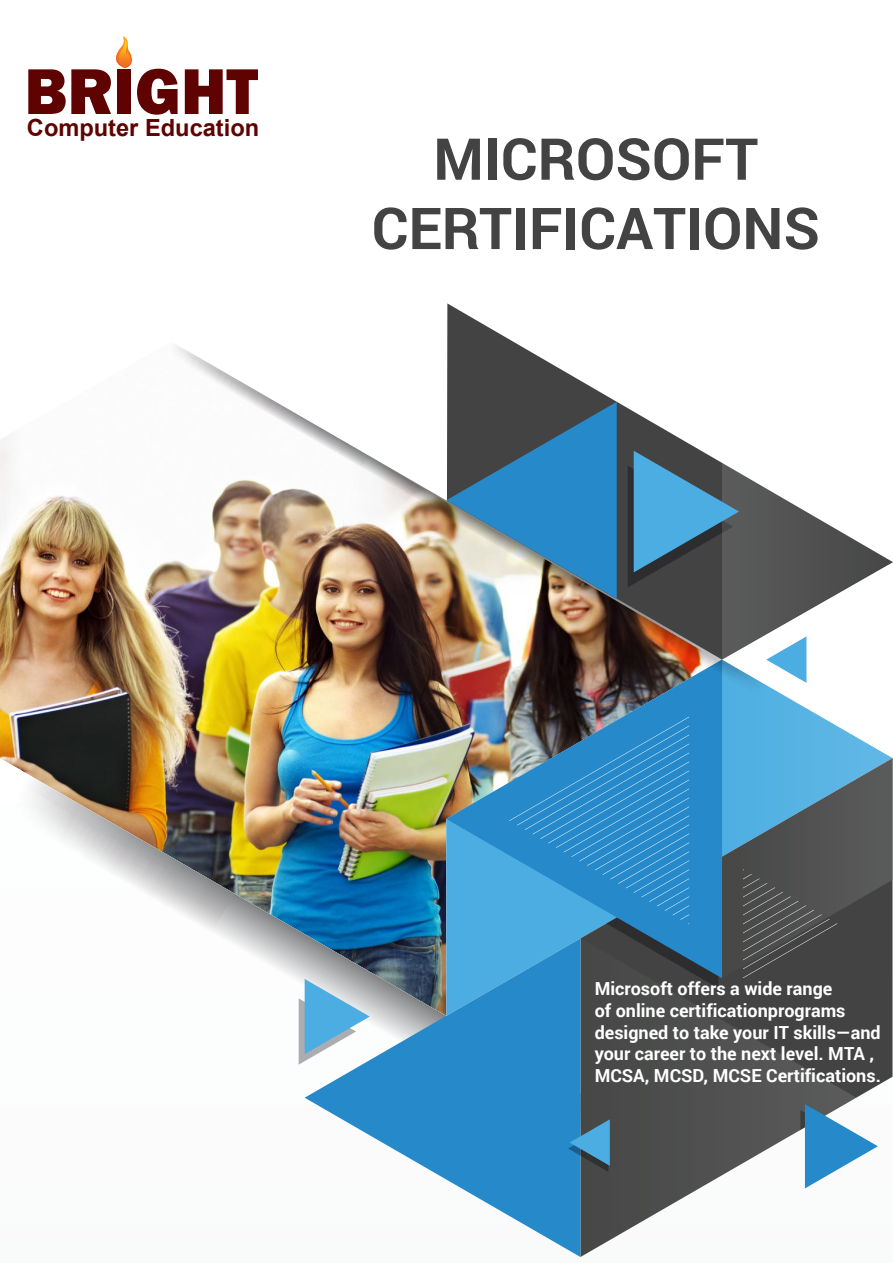
<style>
.page{position:relative;width:893px;height:1263px;background:#fff}
.page>*{position:absolute;margin:0;border:0;box-sizing:border-box;transform-origin:0 0}
.t1{font:800 66.9px "Franklin Gothic";color:#5e0301}
.t2{font:700 57.75px/69.3px "Roboto";color:#434343;text-align:center}
.t3{font:700 23.55px "Arial";color:#5e0301}
.t4{font:700 18px/21.6px "Roboto";color:#fff}
</style>
<div class="page">
<img style="left:0;top:68px;width:446px;height:706px">
<img style="left:28px;top:774px;width:418px;height:324px">
<svg style="left:856px;top:978px;width:36px;height:120px;background:#535353"></svg>
<svg style="left:580px;top:978px;width:276px;height:279px"></svg>
<svg style="left:722px;top:684px;width:170px;height:294px;background:#668b9f"></svg>
<img style="left:446px;top:696px;width:276px;height:282px">
<svg style="left:447px;top:303px;width:446px;height:260px"></svg>
<svg style="left:800px;top:1104px;width:78px;height:84px"></svg>
<svg style="left:305px;top:938px;width:275px;height:319px;fill:#268aca"></svg>
<svg style="left:299px;top:979px;width:71px;height:86px"></svg>
<svg style="left:765px;top:451px;width:127px;height:232px"></svg>
<img style="left:164px;top:342px;width:601px;height:354px">
<svg style="left:568px;top:1119px;width:42px;height:53px;background:#3e81a7"></svg>
<svg style="left:509px;top:717px;width:209px;height:271px;background:#3786b8"></svg>
<svg style="left:743px;top:869px;width:94px;height:109px;background:#4f504f"></svg>
<svg style="left:115px;top:36px;width:17px;height:32px"></svg>
<h1 class="t1" style="left:24px;top:48px;width:235px">BRIGHT</h1>
<h3 class="t3" style="left:27px;top:111px;width:234px">Computer Education</h3>
<h2 class="t2" style="left:372px;top:122px;width:450px">MICROSOFT<br>CERTIFICATIONS</h2>
<p class="t4" style="left:595px;top:977px;width:288px">Microsoft offers a wide range<br>of online certificationprograms designed to take your IT skills—and your career to the next level. MTA , MCSA, MCSD, MCSE Certifications.</p>
</div>
